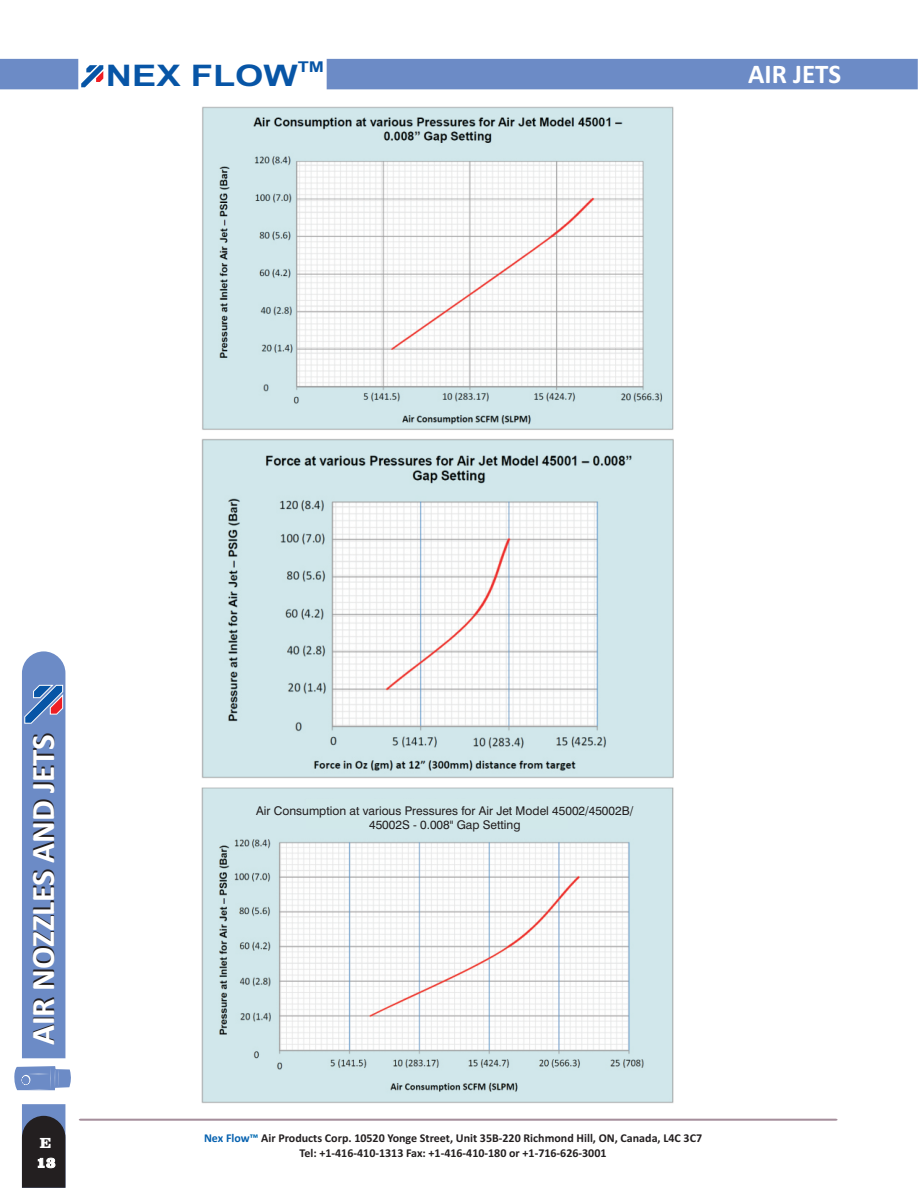
<style>
.page{position:relative;width:918px;height:1188px;background:#fff}
.page>*{position:absolute;margin:0;border:0;box-sizing:border-box;transform-origin:0 0}
.t1{font:700 33px "Calibri";color:#231f20}
.t2{font:700 29.7px "Arial";color:#0755a6;scale:1.22 1}
.t3{font:700 27px "Calibri";color:#fff}
.t4{font:900 15px/19.5px "Clarendon BT";color:#fff}
.t5{font:700 14.85px "Arial";color:#0755a6;scale:1.22 1}
.t6{font:700 12px/14.7px "Calibri";color:#231f20;text-align:center}
.t7{font:12px/14.4px "Swiss 721 BT";color:#231f20;text-align:center}
.s1{color:#0762b0}
.s2{color:#006bb2}
</style>
<div class="page">
<svg style="left:0;top:59px;width:918px;height:30px"></svg>
<svg style="left:14px;top:651px;width:57px;height:537px"></svg>
<svg style="left:79px;top:1119px;width:759px;height:2px;background:#b19da9"></svg>
<img style="left:202px;top:107px;width:472px;height:323px">
<img style="left:202px;top:439px;width:471px;height:339px">
<img style="left:201px;top:787px;width:473px;height:317px">
<div style="left:306px;top:799px;width:262px;height:30px;background:#d1e8ea"></div>
<p class="t5" style="left:298px;top:61px;width:23px">TM</p>
<h2 class="t2" style="left:106px;top:65px;width:159px">NEX FLOW</h2>
<h3 class="t3" style="left:748px;top:62px;width:94px">AIR JETS</h3>
<h1 class="t1" style="left:30px;top:1044px;width:313px;rotate:-90deg">AIR NOZZLES AND JETS</h1>
<p class="t4" style="left:36px;top:1134px;width:21px">E<br>13</p>
<p class="t7" style="left:256px;top:804px;width:378px">Air Consumption at various Pressures for Air Jet Model 45002/45002B/<br>45002S - 0.008" Gap Setting</p>
<p class="t6" style="left:204px;top:1132px;width:500px"><span class="s1">Nex Flow</span><span class="s2">™</span> Air Products Corp. 10520 Yonge Street, Unit 35B-220 Richmond Hill, ON, Canada, L4C 3C7<br>Tel: +1-416-410-1313 Fax: +1-416-410-180 or +1-716-626-3001</p>
</div>
